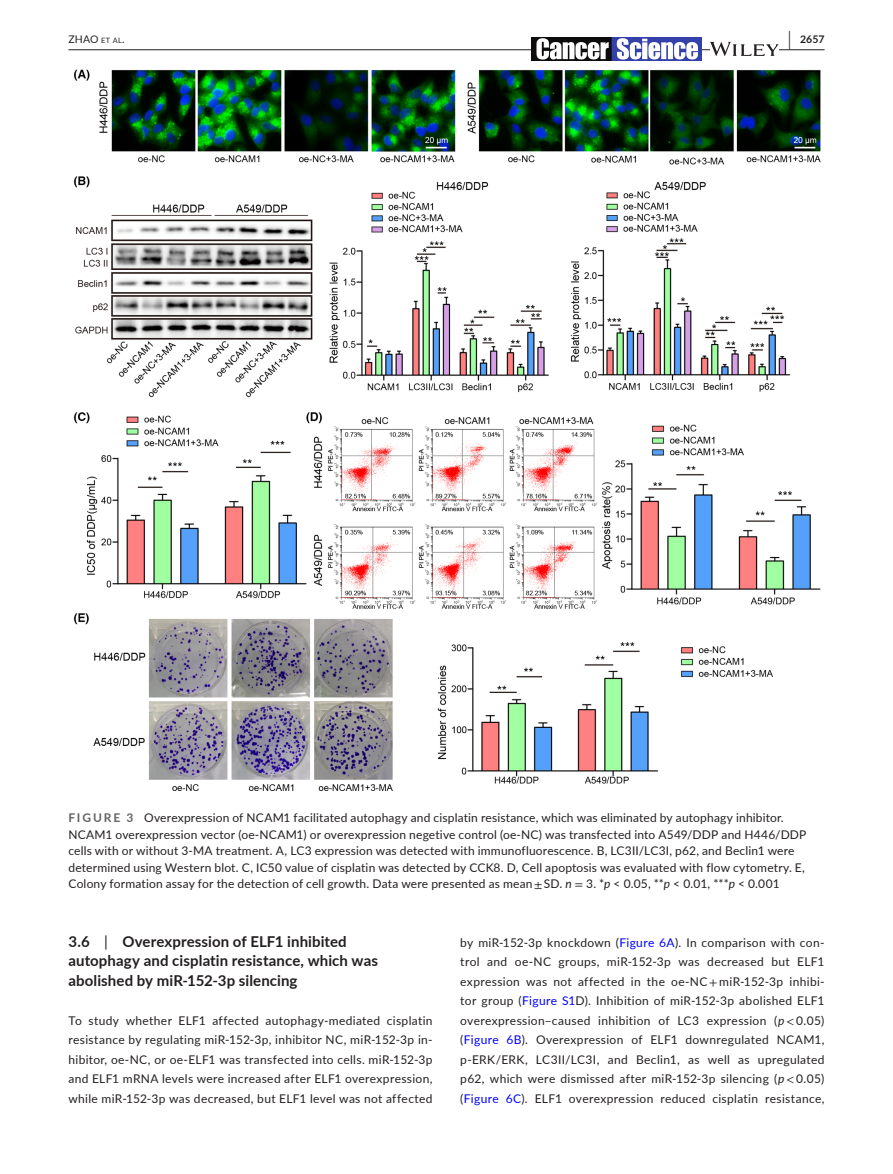
<style>
.page{position:relative;width:893px;height:1174px;background:#fff}
.page>*{position:absolute;margin:0;border:0;box-sizing:border-box;transform-origin:0 0}
.t1{font:700 15px/19.5px "Lato";letter-spacing:.005em;color:#231f20}
.t2{font:12px/19.5px "Lato";letter-spacing:.015em;color:#231f20;text-align:justify}
.t3{font:10.5px "Lato";color:#231f20}
.t4{font:700 10.5px "Lato";color:#231f20}
.s1{font-size:7.35px}
.s2{font-size:19.5px}
.s3{font-weight:700;color:#636366}
.s4{font-family:"STIX"}
.s5{font-style:italic}
.s6{font-weight:400}
.s7{color:#00f}
</style>
<div class="page">
<hr style="left:68px;top:49px;width:756px;height:1px;background:#231f20">
<img style="left:531px;top:37px;width:170px;height:24px">
<svg style="left:710px;top:42px;width:69px;height:14px"></svg>
<img style="left:73px;top:69px;width:748px;height:721px">
<p class="t3" style="left:68px;top:31px;width:58px">ZHAO <span class="s1">et al</span>.</p>
<p class="t4" style="left:789px;top:31px;width:37px"><span class="s2">|</span> 2657</p>
<p class="t2" style="left:68px;top:809px;width:739px;line-height:16.5px;text-align:left"><span class="s3">FIGURE 3</span> Overexpression of NCAM1 facilitated autophagy and cisplatin resistance, which was eliminated by autophagy inhibitor.<br>NCAM1 overexpression vector (oe-NCAM1) or overexpression negetive control (oe-NC) was transfected into A549/DDP and H446/DDP cells with or without 3-MA treatment. A, LC3 expression was detected with immunofluorescence. B, LC3II/LC3I, p62, and Beclin1 were determined using Western blot. C, IC50 value of cisplatin was detected by CCK8. D, Cell apoptosis was evaluated with flow cytometry. E, Colony formation assay for the detection of cell growth. Data were presented as mean <span class="s4">±</span> SD. <span class="s5">n</span> <span class="s4">=</span> 3. *<span class="s5">p</span> ˂ 0.05, **<span class="s5">p</span> ˂ 0.01, ***<span class="s5">p</span> ˂ 0.001</p>
<p class="t1" style="left:68px;top:931px;width:311px">3.6 <span class="s6">|</span> Overexpression of ELF1 inhibited autophagy and cisplatin resistance, which was abolished by miR-152-3p silencing</p>
<p class="t2" style="left:68px;top:1010px;width:366px">To study whether ELF1 affected autophagy-mediated cisplatin resistance by regulating miR-152-3p, inhibitor NC, miR-152-3p in&shy;hibitor, oe-NC, or oe-ELF1 was transfected into cells. miR-152-3p and ELF1 mRNA levels were increased after ELF1 overexpression, while miR-152-3p was decreased, but ELF1 level was not affected</p>
<p class="t2" style="left:460px;top:932px;width:366px">by miR-152-3p knockdown (<span class="s7">Figure 6A</span>). In comparison with con&shy;trol and oe-NC groups, miR-152-3p was decreased but ELF1 expression was not affected in the oe-NC <span class="s4">+</span> miR-152-3p inhibi&shy;tor group (<span class="s7">Figure S1</span>D). Inhibition of miR-152-3p abolished ELF1 overexpression–caused inhibition of LC3 expression (<span class="s5">p</span><span class="s4">&lt;</span> 0.05) (<span class="s7">Figure 6B</span>). Overexpression of ELF1 downregulated NCAM1, p-ERK/ERK, LC3II/LC3I, and Beclin1, as well as upregulated p62, which were dismissed after miR-152-3p silencing (<span class="s5">p</span><span class="s4">&lt;</span> 0.05) (<span class="s7">Figure 6C</span>). ELF1 overexpression reduced cisplatin resistance,</p>
</div>
